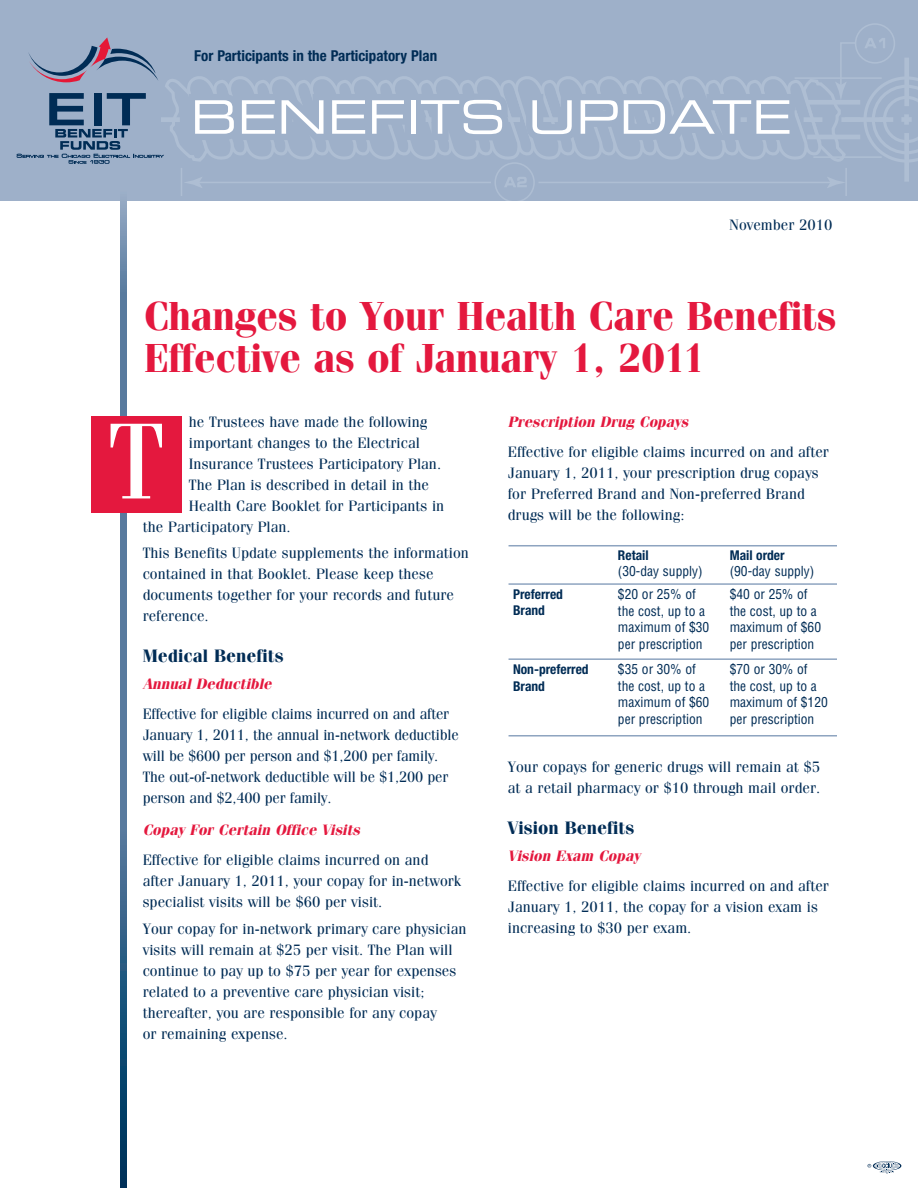
<style>
.page{position:relative;width:918px;height:1188px;background:#fff}
.page>*{position:absolute;margin:0;border:0;box-sizing:border-box;transform-origin:0 0}
.t1{font:108px "Fenice Std";color:#fff}
.t2{font:700 40.5px/42px "Fenice Std";letter-spacing:-.01em;color:#e4183e}
.t3{font:700 18px "Fenice Std";color:#002c55}
.t4{font:15px/21px "Fenice Std";color:#002c55}
.t5{font:italic 700 15px "Fenice Std";color:#e4183e}
.t6{font:700 condensed 15px "Helvetica Neue LT Std";color:#002c55}
.t7{font:condensed 13.5px/16.5px "Helvetica LT Std";color:#002c55}
.t8{font:700 condensed 13.5px/16.5px "Helvetica Neue LT Std";color:#002c55}
</style>
<div class="page">
<div style="left:120px;top:217px;width:7px;height:610px;background:#587a9e"></div>
<svg style="left:120px;top:827px;width:7px;height:361px;background:#1e5279"></svg>
<div style="left:0;top:0;width:918px;height:201px;background:#9eb0c9"></div>
<div style="left:855px;top:23px;width:40px;height:41px;border:2px solid #aebed3;border-radius:50%"></div>
<svg style="left:17px;top:37px;width:901px;height:164px"></svg>
<svg style="left:867px;top:1161px;width:34px;height:13px"></svg>
<div style="left:91px;top:416px;width:90px;height:97px;background:#e4183e"></div>
<svg style="left:120px;top:191px;width:7px;height:83px"></svg>
<hr style="left:509px;top:545px;width:328px;height:1px;background:#8ea4c0">
<hr style="left:509px;top:583px;width:328px;height:2px;background:#8ea4c0">
<hr style="left:509px;top:658px;width:328px;height:2px;background:#8ea4c0">
<hr style="left:509px;top:735px;width:328px;height:2px;background:#8ea4c0">
<p class="t6" style="left:194px;top:50px;width:245px">For Participants in the Participatory Plan</p>
<p class="t4" style="left:729px;top:216px;width:105px">November 2010</p>
<h2 class="t2" style="left:144px;top:298px;width:694px">Changes to Your Health Care Benefits<br>Effective as of January 1, 2011</h2>
<p class="t4" style="left:189px;top:412px;width:240px">he Trustees have made the following</p>
<p class="t4" style="left:189px;top:433px;width:233px">important changes to the Electrical</p>
<p class="t4" style="left:189px;top:454px;width:254px">Insurance Trustees Participatory Plan.</p>
<p class="t4" style="left:189px;top:475px;width:242px">The Plan is described in detail in the</p>
<p class="t4" style="left:189px;top:496px;width:257px">Health Care Booklet for Participants in</p>
<p class="t4" style="left:143px;top:517px;width:150px">the Participatory Plan.</p>
<p class="t4" style="left:143px;top:543px;width:328px">This Benefits Update supplements the information contained in that Booklet. Please keep these documents together for your records and future reference.</p>
<p class="t3" style="left:143px;top:650px;width:143px">Medical Benefits</p>
<p class="t5" style="left:143px;top:679px;width:130px">Annual Deductible</p>
<p class="t4" style="left:143px;top:705px;width:318px">Effective for eligible claims incurred on and after January 1, 2011, the annual in-network deductible will be $600 per person and $1,200 per family.<br>The out-of-network deductible will be $1,200 per person and $2,400 per family.</p>
<p class="t5" style="left:143px;top:825px;width:219px">Copay For Certain Office Visits</p>
<p class="t4" style="left:143px;top:851px;width:320px">Effective for eligible claims incurred on and after January 1, 2011, your copay for in-network specialist visits will be $60 per visit.</p>
<p class="t4" style="left:143px;top:919px;width:325px">Your copay for in-network primary care physician visits will remain at $25 per visit. The Plan will continue to pay up to $75 per year for expenses related to a preventive care physician visit; thereafter, you are responsible for any copay<br>or remaining expense.</p>
<h1 class="t1" style="left:108px;top:424px;width:58px">T</h1>
<p class="t5" style="left:508px;top:416px;width:182px">Prescription Drug Copays</p>
<p class="t4" style="left:508px;top:442px;width:323px">Effective for eligible claims incurred on and after January 1, 2011, your prescription drug copays for Preferred Brand and Non-preferred Brand drugs will be the following:</p>
<p class="t8" style="left:618px;top:548px;width:32px">Retail</p>
<p class="t7" style="left:618px;top:564px;width:86px">(30-day supply)</p>
<p class="t8" style="left:730px;top:548px;width:56px">Mail order</p>
<p class="t7" style="left:730px;top:564px;width:86px">(90-day supply)</p>
<p class="t8" style="left:513px;top:587px;width:51px">Preferred<br>Brand</p>
<p class="t7" style="left:618px;top:587px;width:93px">$20 or 25% of the cost, up to a maximum of $30 per prescription</p>
<p class="t7" style="left:730px;top:587px;width:93px">$40 or 25% of the cost, up to a maximum of $60 per prescription</p>
<p class="t8" style="left:513px;top:662px;width:77px">Non-preferred<br>Brand</p>
<p class="t7" style="left:618px;top:662px;width:93px">$35 or 30% of the cost, up to a maximum of $60 per prescription</p>
<p class="t7" style="left:730px;top:662px;width:100px">$70 or 30% of<br>the cost, up to a maximum of $120 per prescription</p>
<p class="t4" style="left:508px;top:757px;width:314px">Your copays for generic drugs will remain at $5 at a retail pharmacy or $10 through mail order.</p>
<p class="t3" style="left:508px;top:821px;width:128px">Vision Benefits</p>
<p class="t5" style="left:508px;top:850px;width:134px">Vision Exam Copay</p>
<p class="t4" style="left:508px;top:876px;width:323px">Effective for eligible claims incurred on and after<br>January 1, 2011, the copay for a vision exam is increasing to $30 per exam.</p>
</div>
